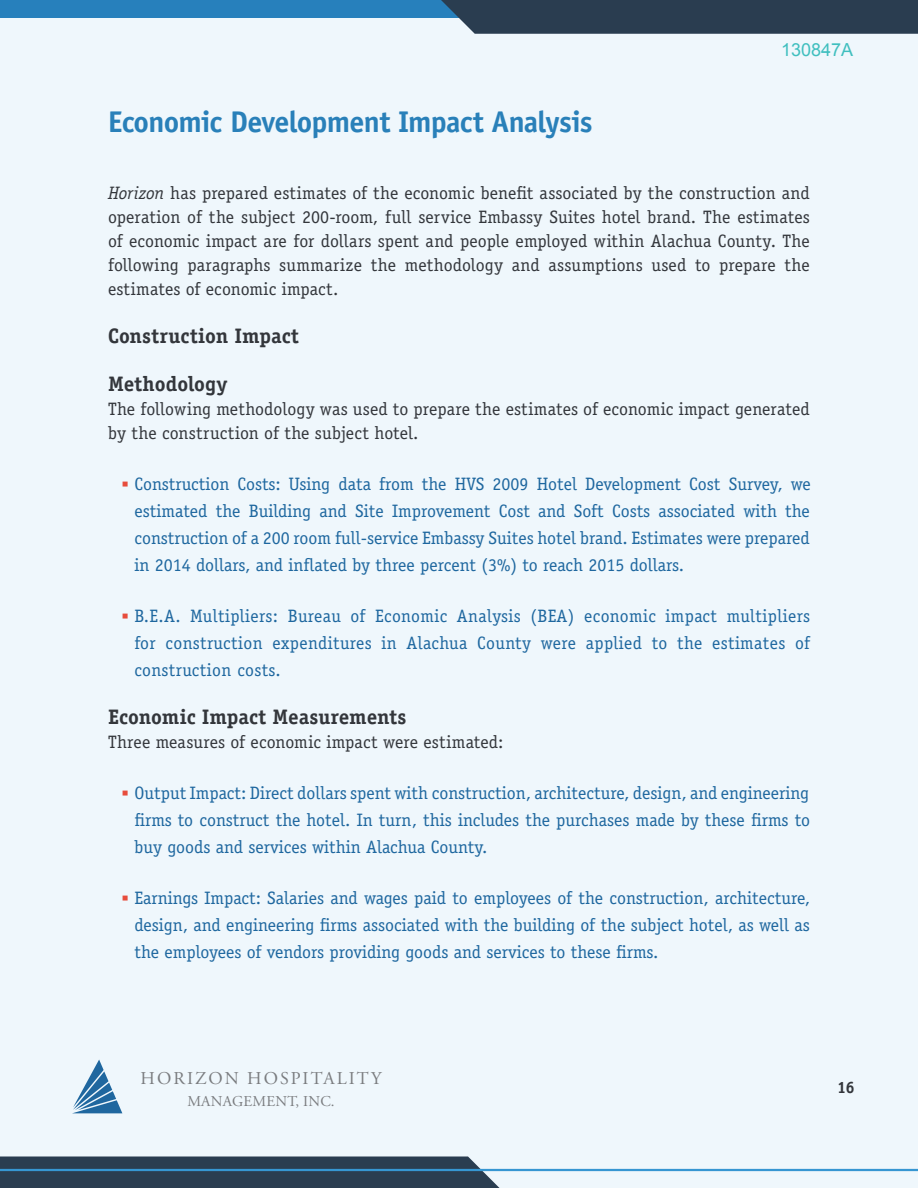
<style>
.page{position:relative;width:918px;height:1188px;background:#eff7fc}
.page>*{position:absolute;margin:0;border:0;box-sizing:border-box;transform-origin:0 0}
.t1{font:700 30px "Officina Sans";letter-spacing:-.025em;color:#2980b9}
.t2{font:700 21px "Officina Serif Std";color:#33363b}
.t3{font:18px/27px "Officina Serif Std";color:#1e679f;text-align:justify}
.t4{font:18px/24px "Officina Serif Std";letter-spacing:.005em;color:#33363b;text-align:justify}
.t5{font:18px "Adobe Garamond Pro";letter-spacing:.115em;color:#7a7c7f}
.t6{font:18px "Arial";color:#40bfbf}
.t7{font:700 16.5px "Officina Serif Std";color:#33363b}
.t8{font:15px "Adobe Garamond Pro";letter-spacing:.015em;color:#7a7c7f}
.s1{font-style:italic}
.s2{font-family:"Akzidenz Grotesk BQ";font-weight:300;font-stretch:expanded;font-size:22.5px;color:#e74c3c}
</style>
<div class="page">
<svg style="left:73px;top:1060px;width:49px;height:53px"></svg>
<div style="left:0;top:0;width:918px;height:18px;background:#2780bc"></div>
<div style="left:441px;top:0;width:477px;height:34px;background:#2a3d50"></div>
<svg style="left:0;top:1156px;width:518px;height:32px;background:#3a4c5f"></svg>
<hr style="left:0;top:1169px;width:918px;height:2px;background:#3696d2">
<h1 class="t1" style="left:108px;top:103px;width:486px">Economic Development Impact Analysis</h1>
<p class="t6" style="left:781px;top:38px;width:74px">130847A</p>
<p class="t4" style="left:108px;top:181px;width:703px"><span class="s1">Horizon</span> has prepared estimates of the economic benefit associated by the construction and operation of the subject 200-room, full service Embassy Suites hotel brand. The estimates of economic impact are for dollars spent and people employed within Alachua County. The following paragraphs summarize the methodology and assumptions used to prepare the estimates of economic impact.</p>
<p class="t2" style="left:108px;top:323px;width:192px">Construction Impact</p>
<p class="t2" style="left:108px;top:371px;width:121px">Methodology</p>
<p class="t4" style="left:108px;top:397px;width:703px">The following methodology was used to prepare the estimates of economic impact generated by the construction of the subject hotel.</p>
<p class="t3" style="left:134px;top:471px;width:678px;text-indent:-13px"><span class="s2">•</span> Construction Costs: Using data from the HVS 2009 Hotel Development Cost Survey, we estimated the Building and Site Improvement Cost and Soft Costs associated with the construction of a 200 room full-service Embassy Suites hotel brand. Estimates were prepared in 2014 dollars, and inflated by three percent (3%) to reach 2015 dollars.</p>
<p class="t3" style="left:134px;top:603px;width:677px;text-indent:-13px"><span class="s2">•</span> B.E.A. Multipliers: Bureau of Economic Analysis (BEA) economic impact multipliers for construction expenditures in Alachua County were applied to the estimates of construction costs.</p>
<p class="t2" style="left:108px;top:704px;width:300px">Economic Impact Measurements</p>
<p class="t4" style="left:108px;top:730px;width:397px">Three measures of economic impact were estimated:</p>
<p class="t3" style="left:134px;top:780px;width:677px;text-indent:-13px"><span class="s2">•</span> Output Impact: Direct dollars spent with construction, architecture, design, and engineering firms to construct the hotel. In turn, this includes the purchases made by these firms to buy goods and services within Alachua County.</p>
<p class="t3" style="left:134px;top:885px;width:677px;text-indent:-13px"><span class="s2">•</span> Earnings Impact: Salaries and wages paid to employees of the construction, architecture, design, and engineering firms associated with the building of the subject hotel, as well as the employees of vendors providing goods and services to these firms.</p>
<p class="t5" style="left:141px;top:1068px;width:242px">HORIZON HOSPITALITY</p>
<p class="t8" style="left:187px;top:1092px;width:149px">MANAGEMENT, INC.</p>
<p class="t7" style="left:837px;top:1077px;width:19px">16</p>
</div>
